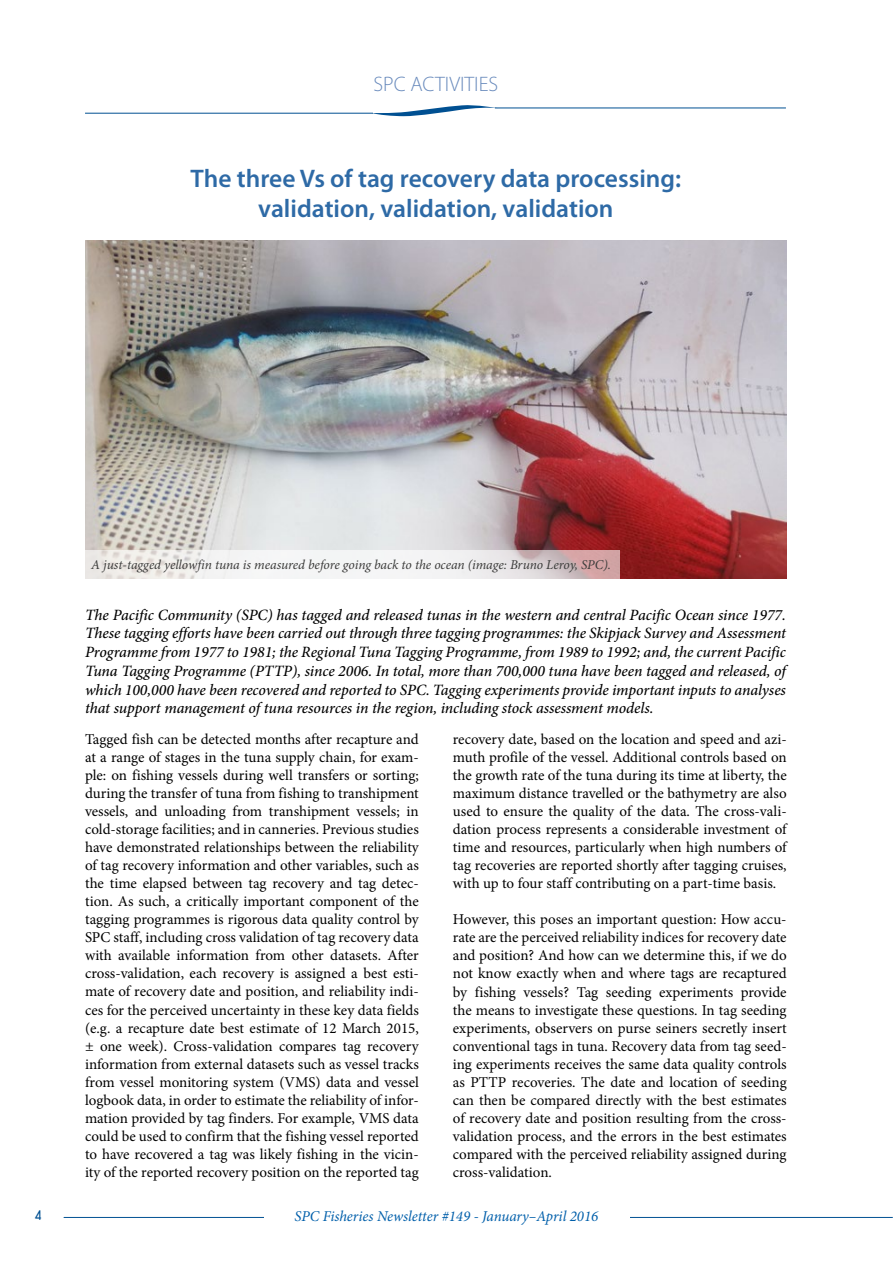
<style>
.page{position:relative;width:893px;height:1263px;background:#fff}
.page>*{position:absolute;margin:0;border:0;box-sizing:border-box;transform-origin:0 0}
.t1{font:600 25.5px/30px "Myriad Pro";color:#2e6aa6;text-align:center}
.t2{font:300 21px "Myriad Pro";color:#688abc}
.t3{font:italic 500 15.75px/18.8px "Minion Pro";letter-spacing:-.01em;color:#000;text-align:justify}
.t4{font:15px/18px "Minion Pro";color:#000;text-align:justify}
.t5{font:italic 15px "Minion Pro";letter-spacing:-.005em;color:#005faa}
.t6{font:15px "Duepuntozero";color:#005092}
.t7{font:italic 13.5px "Minion Pro";letter-spacing:-.005em;color:#3c3c3b}
</style>
<div class="page">
<hr style="left:85px;top:113px;width:288px;height:1px;background:#005092">
<hr style="left:495px;top:108px;width:291px;height:1px;background:#005092">
<svg style="left:372px;top:105px;width:126px;height:11px"></svg>
<hr style="left:64px;top:1217px;width:828px;height:1px;background:#005092">
<div style="left:264px;top:1210px;width:365px;height:22px;background:#fff"></div>
<img style="left:85px;top:240px;width:702px;height:338px">
<svg style="left:85px;top:550px;width:535px;height:28px;fill:#f2f1f0"></svg>
<h2 class="t2" style="left:373px;top:71px;width:126px">SPC ACTIVITIES</h2>
<h1 class="t1" style="left:191px;top:162px;width:492px">The three Vs of tag recovery data processing: validation, validation, validation</h1>
<p class="t6" style="left:35px;top:1207px;width:8px">4</p>
<p class="t7" style="left:91px;top:555px;width:521px">A just-tagged yellowfin tuna is measured before going back to the ocean (image: Bruno Leroy, SPC).</p>
<p class="t3" style="left:85px;top:605px;width:702px">The Pacific Community (SPC) has tagged and released tunas in the western and central Pacific Ocean since 1977.<br>These tagging efforts have been carried out through three tagging programmes: the Skipjack Survey and Assessment Programme from 1977 to 1981; the Regional Tuna Tagging Programme, from 1989 to 1992; and, the current Pacific Tuna Tagging Programme (PTTP), since 2006. In total, more than 700,000 tuna have been tagged and released, of which 100,000 have been recovered and reported to SPC. Tagging experiments provide important inputs to analyses that support management of tuna resources in the region, including stock assessment models.</p>
<p class="t4" style="left:85px;top:731px;width:335px">Tagged fish can be detected months after recapture and at a range of stages in the tuna supply chain, for exam&shy;ple: on fishing vessels during well transfers or sorting; during the transfer of tuna from fishing to transhipment vessels, and unloading from transhipment vessels; in cold-storage facilities; and in canneries. Previous studies have demonstrated relationships between the reliability of tag recovery information and other variables, such as the time elapsed between tag recovery and tag detec&shy;tion. As such, a critically important component of the tagging programmes is rigorous data quality control by SPC staff, including cross validation of tag recovery data with available information from other datasets. After cross-validation, each recovery is assigned a best esti&shy;mate of recovery date and position, and reliability indi&shy;ces for the perceived uncertainty in these key data fields (e.g. a recapture date best estimate of 12 March 2015, ± one week). Cross-validation compares tag recovery information from external datasets such as vessel tracks from vessel monitoring system (VMS) data and vessel logbook data, in order to estimate the reliability of infor&shy;mation provided by tag finders. For example, VMS data could be used to confirm that the fishing vessel reported to have recovered a tag was likely fishing in the vicin&shy;ity of the reported recovery position on the reported tag</p>
<p class="t4" style="left:453px;top:731px;width:335px">recovery date, based on the location and speed and azi&shy;muth profile of the vessel. Additional controls based on the growth rate of the tuna during its time at liberty, the maximum distance travelled or the bathymetry are also used to ensure the quality of the data. The cross-vali&shy;dation process represents a considerable investment of time and resources, particularly when high numbers of tag recoveries are reported shortly after tagging cruises, with up to four staff contributing on a part-time basis.</p>
<p class="t4" style="left:453px;top:911px;width:335px">However, this poses an important question: How accu&shy;rate are the perceived reliability indices for recovery date and position? And how can we determine this, if we do not know exactly when and where tags are recaptured by fishing vessels? Tag seeding experiments provide the means to investigate these questions. In tag seeding experiments, observers on purse seiners secretly insert conventional tags in tuna. Recovery data from tag seed&shy;ing experiments receives the same data quality controls as PTTP recoveries. The date and location of seeding can then be compared directly with the best estimates of recovery date and position resulting from the cross&shy;validation process, and the errors in the best estimates compared with the perceived reliability assigned during cross-validation.</p>
<p class="t5" style="left:295px;top:1206px;width:305px">SPC Fisheries Newsletter #149 - January–April 2016</p>
</div>
